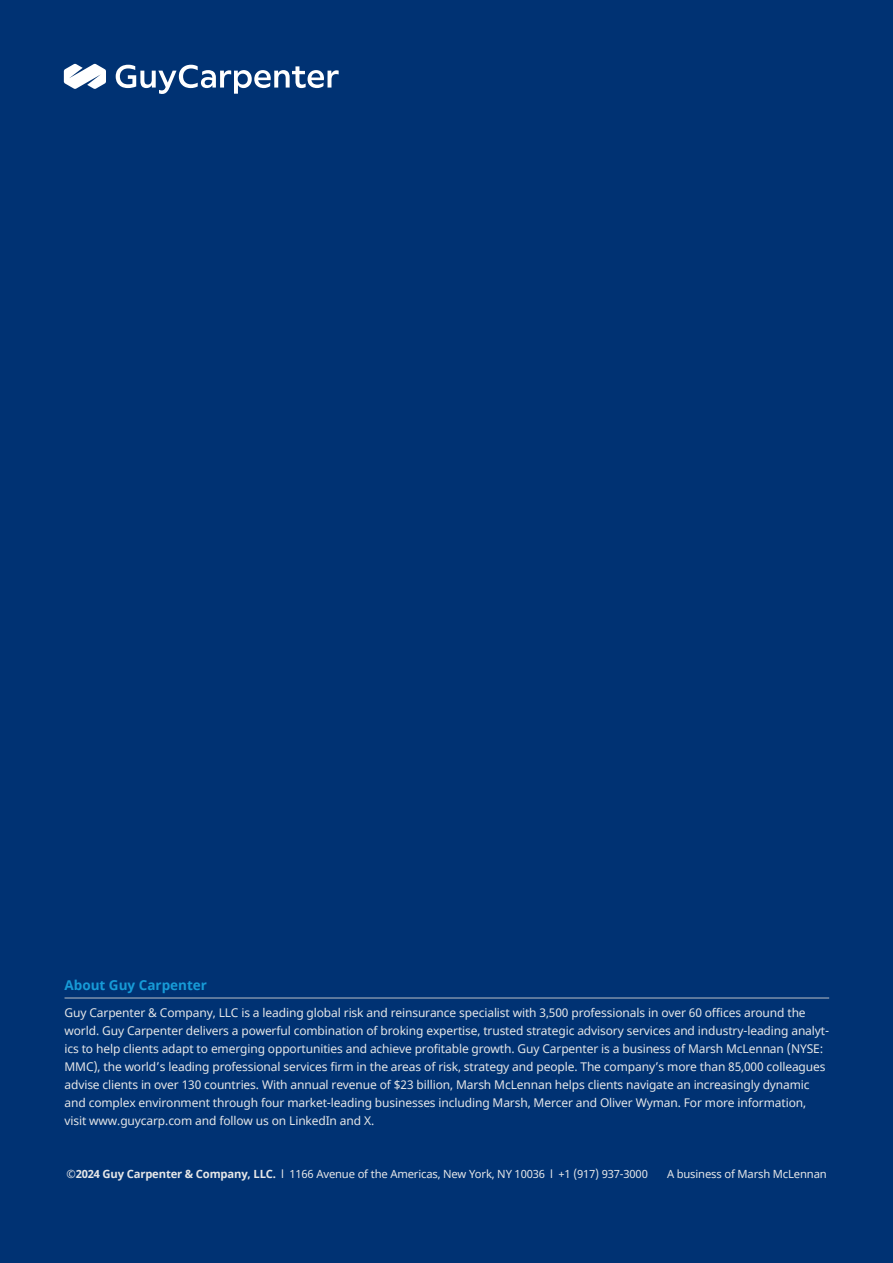
<style>
.page{position:relative;width:893px;height:1263px;background:#003273}
.page>*{position:absolute;margin:0;border:0;box-sizing:border-box;transform-origin:0 0}
.t1{font:700 13.5px "Noto Sans";color:#179bd7}
.t2{font:12px/18px "Noto Sans";letter-spacing:-.01em;color:#e6e7e8}
.t3{font:11.25px "Noto Sans";letter-spacing:-.015em;color:#e6e7e8}
.s1{font-weight:700}
</style>
<div class="page">
<svg style="left:116px;top:65px;width:223px;height:29px"></svg>
<svg style="left:64px;top:64px;width:42px;height:25px"></svg>
<hr style="left:65px;top:998px;width:764px;height:1px;background:#bac0c6">
<p class="t1" style="left:65px;top:976px;width:144px">About Guy Carpenter</p>
<p class="t2" style="left:65px;top:1004px;width:766px">Guy Carpenter &amp; Company, LLC is a leading global risk and reinsurance specialist with 3,500 professionals in over 60 offices around the world. Guy Carpenter delivers a powerful combination of broking expertise, trusted strategic advisory services and industry-leading analyt&shy;ics to help clients adapt to emerging opportunities and achieve profitable growth. Guy Carpenter is a business of Marsh McLennan (NYSE:<br>MMC), the world’s leading professional services firm in the areas of risk, strategy and people. The company’s more than 85,000 colleagues advise clients in over 130 countries. With annual revenue of $23 billion, Marsh McLennan helps clients navigate an increasingly dynamic and complex environment through four market-leading businesses including Marsh, Mercer and Oliver Wyman. For more information, visit www.guycarp.com and follow us on LinkedIn and X.</p>
<p class="t3" style="left:67px;top:1166px;width:583px"><span class="s1">©2024 Guy Carpenter &amp; Company, LLC.</span> l 1166 Avenue of the Americas, New York, NY 10036 l +1 (917) 937-3000</p>
<p class="t3" style="left:667px;top:1166px;width:161px">A business of Marsh McLennan</p>
</div>
